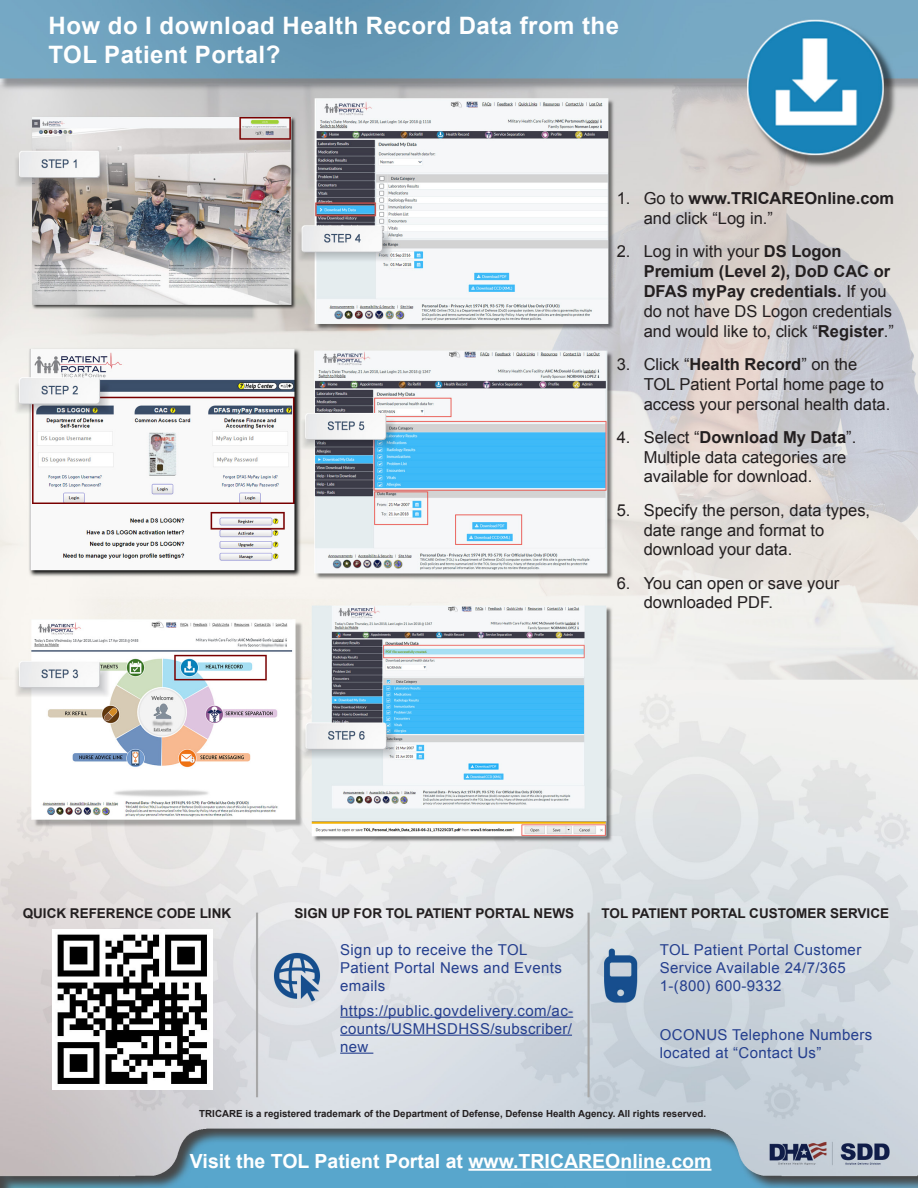
<style>
.page{position:relative;width:918px;height:1188px;background:#fff}
.page>*{position:absolute;margin:0;border:0;box-sizing:border-box;transform-origin:0 0}
.t1{font:700 24px/28.8px "Arial";letter-spacing:.02em;color:#fff}
.t2{font:700 19.5px "Arial";color:#fff}
.t3{font:16.5px/19.8px "Arial";color:#231f20}
.bodytext2{font:15px/18px "Arial";letter-spacing:.025em;color:#253f8e}
.t4{font:700 13.5px "Arial";color:#231f20}
.bodytext3{font:700 9.75px "Arial";color:#231f20}
.s1{font-weight:700}
</style>
<div class="page">
<img style="left:0;top:0;width:918px;height:1188px">
<img style="left:53px;top:930px;width:160px;height:160px">
<hr style="left:340px;top:1017px;width:233px;height:1px;background:#253f8e">
<hr style="left:340px;top:1035px;width:232px;height:1px;background:#253f8e">
<hr style="left:340px;top:1053px;width:33px;height:1px;background:#253f8e">
<hr style="left:468px;top:1169px;width:243px;height:2px;background:#fff">
<h4 class="t1" style="left:49px;top:12px;width:572px">How do I download Health Record Data from the<br>TOL Patient Portal?</h4>
<p class="t3" style="left:644px;top:189px;width:252px;text-indent:-27px">1. Go to <span class="s1">www.TRICAREOnline.com </span>and click “Log in.”</p>
<p class="t3" style="left:644px;top:242px;width:252px;text-indent:-27px">2. Log in with your <span class="s1">DS Logon<br>Premium (Level 2), DoD CAC or<br>DFAS myPay credentials.</span> If you do not have DS Logon credentials and would like to, click “<span class="s1">Register</span>.”</p>
<p class="t3" style="left:644px;top:354px;width:248px;text-indent:-27px">3. Click “<span class="s1">Health Record</span>” on the<br>TOL Patient Portal home page to access your personal health data.</p>
<p class="t3" style="left:644px;top:427px;width:214px;text-indent:-27px">4. Select “<span class="s1">Download My Data</span>”.<br>Multiple data categories are available for download.</p>
<p class="t3" style="left:644px;top:500px;width:228px;text-indent:-27px">5. Specify the person, data types, date range and format to download your data.</p>
<p class="t3" style="left:644px;top:573px;width:197px;text-indent:-27px">6. You can open or save your downloaded PDF.</p>
<h5 class="t4" style="left:23px;top:904px;width:210px">QUICK REFERENCE CODE LINK</h5>
<h5 class="t4" style="left:295px;top:904px;width:281px">SIGN UP FOR TOL PATIENT PORTAL NEWS</h5>
<p class="bodytext2" style="left:340px;top:941px;width:223px">Sign up to receive the TOL<br>Patient Portal News and Events emails</p>
<p class="bodytext2" style="left:340px;top:1001px;width:235px;text-align:justify">https://public.govdelivery.com/ac&shy;counts/USMHSDHSS/subscriber/ new</p>
<h5 class="t4" style="left:602px;top:904px;width:289px">TOL PATIENT PORTAL CUSTOMER SERVICE</h5>
<p class="bodytext2" style="left:660px;top:941px;width:203px">TOL Patient Portal Customer<br>Service Available 24/7/365<br>1-(800) 600-9332</p>
<p class="bodytext2" style="left:660px;top:1026px;width:214px">OCONUS Telephone Numbers located at “Contact Us”</p>
<p class="bodytext3" style="left:199px;top:1108px;width:508px">TRICARE is a registered trademark of the Department of Defense, Defense Health Agency. All rights reserved.</p>
<h3 class="t2" style="left:190px;top:1148px;width:523px">Visit the TOL Patient Portal at www.TRICAREOnline.com</h3>
</div>
